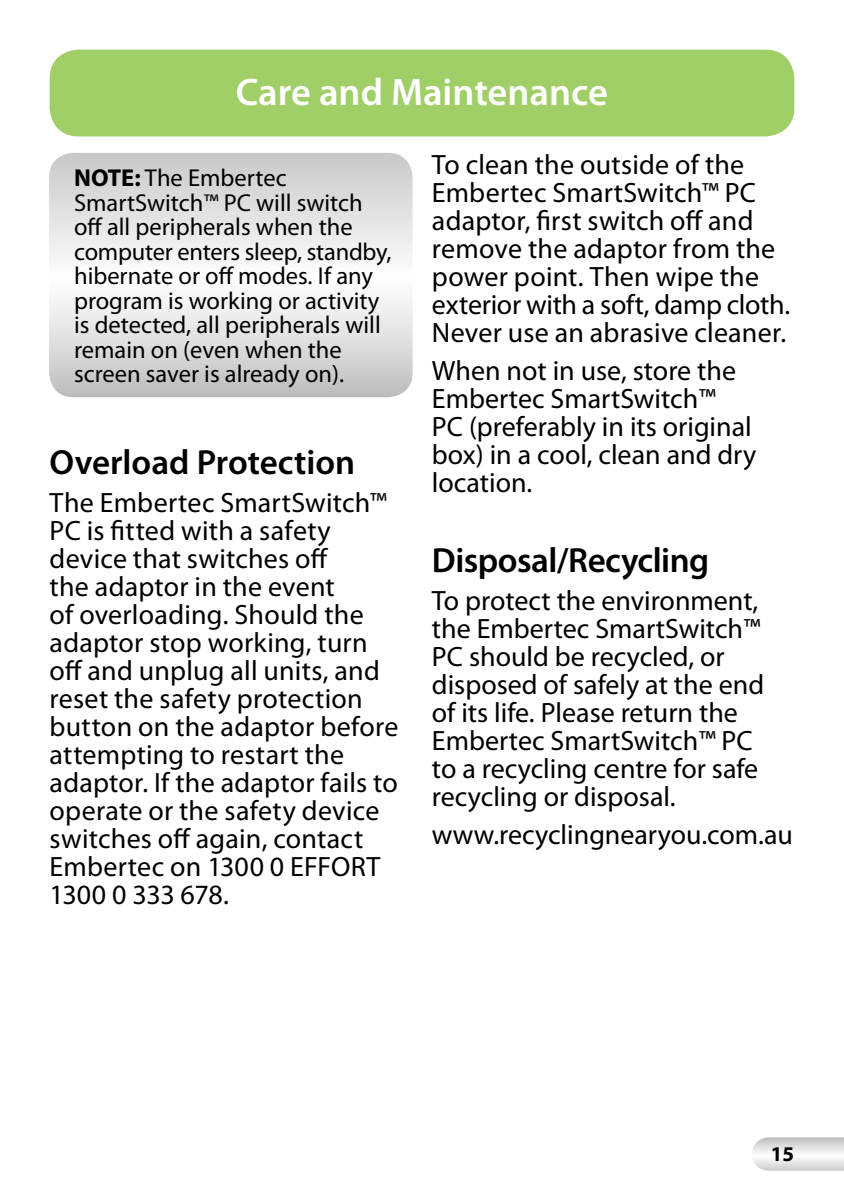
<style>
.page{position:relative;width:844px;height:1191px;background:#fff}
.page>*{position:absolute;margin:0;border:0;box-sizing:border-box;transform-origin:0 0}
.t1{font:600 38.5px "Myriad Pro";color:#fff}
.t2{font:600 35px "Myriad Pro";letter-spacing:-.01em;color:#000}
.t3{font:28px/28px "Myriad Pro";letter-spacing:.005em;color:#000}
.t4{font:24.5px/24.5px "Myriad Pro";color:#000}
.t5{font:700 21px "Myriad Pro";color:#000}
.s1{font-weight:700}
</style>
<div class="page">
<svg style="left:752px;top:1137px;width:91px;height:33px"></svg>
<svg style="left:49px;top:153px;width:363px;height:244px"></svg>
<div style="left:50px;top:50px;width:744px;height:86px;background:#a0cf67;border-radius:29px"></div>
<h1 class="t1" style="left:236px;top:68px;width:373px">Care and Maintenance</h1>
<p class="t4" style="left:74px;top:165px;width:319px"><span class="s1">NOTE:</span> The Embertec<br>SmartSwitch™ PC will switch off all peripherals when the computer enters sleep, standby, hibernate or off modes. If any program is working or activity is detected, all peripherals will remain on (even when the screen saver is already on).</p>
<p class="t2" style="left:50px;top:440px;width:307px">Overload Protection</p>
<p class="t3" style="left:50px;top:488px;width:350px">The Embertec SmartSwitch™<br>PC is fitted with a safety device that switches off<br>the adaptor in the event<br>of overloading. Should the adaptor stop working, turn off and unplug all units, and reset the safety protection button on the adaptor before attempting to restart the adaptor. If the adaptor fails to operate or the safety device switches off again, contact<br>Embertec on 1300 0 EFFORT<br>1300 0 333 678.</p>
<p class="t3" style="left:432px;top:150px;width:360px">To clean the outside of the<br>Embertec SmartSwitch™ PC adaptor, first switch off and remove the adaptor from the power point. Then wipe the exterior with a soft, damp cloth.<br>Never use an abrasive cleaner.</p>
<p class="t3" style="left:432px;top:356px;width:326px">When not in use, store the<br>Embertec SmartSwitch™<br>PC (preferably in its original box) in a cool, clean and dry location.</p>
<p class="t2" style="left:432px;top:537px;width:279px">Disposal/Recycling</p>
<p class="t3" style="left:432px;top:585px;width:333px">To protect the environment, the Embertec SmartSwitch™<br>PC should be recycled, or disposed of safely at the end of its life. Please return the<br>Embertec SmartSwitch™ PC to a recycling centre for safe recycling or disposal.</p>
<p class="t3" style="left:432px;top:819px;width:362px">www.recyclingnearyou.com.au</p>
<p class="t5" style="left:770px;top:1140px;width:25px">15</p>
</div>
